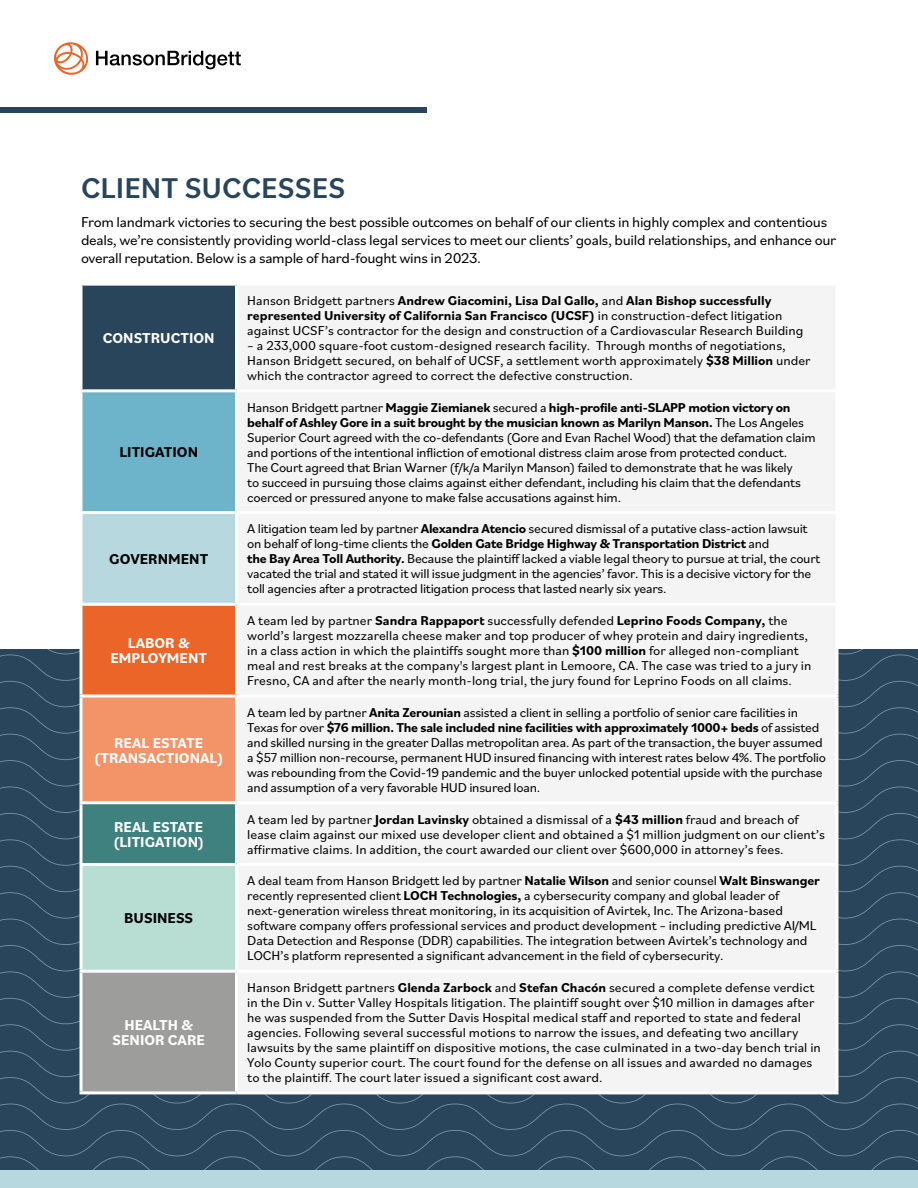
<style>
.page{position:relative;width:918px;height:1188px;background:#fff}
.page>*{position:absolute;margin:0;border:0;box-sizing:border-box;transform-origin:0 0}
.t1{font:500 30px "Bilo";color:#28455b}
.t2{font:15px/18px "Bilo";letter-spacing:-.02em;color:#000}
.t3{font:700 15px/15px "Bilo";color:#fff;text-align:center}
.t4{font:700 15px "Bilo";color:#000}
.t5{font:13.5px/15px "Bilo";letter-spacing:-.01em;color:#000}
.s1{font-weight:700}
</style>
<div class="page">
<svg style="left:96px;top:51px;width:145px;height:18px"></svg>
<svg style="left:54px;top:42px;width:35px;height:33px"></svg>
<div style="left:0;top:1169px;width:918px;height:19px;background:#b7d8df"></div>
<div style="left:0;top:107px;width:427px;height:5px;background:#28455b"></div>
<svg style="left:0;top:649px;width:918px;height:520px;background:#2d495f"></svg>
<div style="left:81px;top:284px;width:156px;height:107px;background:#28455b"></div>
<div style="left:238px;top:286px;width:598px;height:805px;background:#f4f4f4"></div>
<div style="left:81px;top:391px;width:156px;height:122px;background:#6db4ca"></div>
<div style="left:81px;top:513px;width:156px;height:91px;background:#b7d8df"></div>
<div style="left:81px;top:604px;width:156px;height:92px;background:#ec6528"></div>
<div style="left:81px;top:696px;width:156px;height:107px;background:#f39368"></div>
<div style="left:81px;top:803px;width:156px;height:61px;background:#3e817e"></div>
<div style="left:81px;top:864px;width:156px;height:107px;background:#b8ddd3"></div>
<div style="left:81px;top:971px;width:156px;height:122px;background:#9d9d9c"></div>
<hr style="left:80px;top:283px;width:157px;height:3px;background:#fff">
<hr style="left:80px;top:286px;width:2px;height:103px;background:#fff">
<hr style="left:235px;top:286px;width:3px;height:103px;background:#fff">
<hr style="left:80px;top:389px;width:157px;height:3px;background:#fff">
<hr style="left:80px;top:392px;width:2px;height:119px;background:#fff">
<hr style="left:237px;top:389px;width:601px;height:3px;background:#fff">
<hr style="left:235px;top:392px;width:3px;height:119px;background:#fff">
<hr style="left:80px;top:511px;width:157px;height:3px;background:#fff">
<hr style="left:80px;top:514px;width:2px;height:89px;background:#fff">
<hr style="left:237px;top:511px;width:601px;height:3px;background:#fff">
<hr style="left:235px;top:514px;width:3px;height:89px;background:#fff">
<hr style="left:80px;top:603px;width:157px;height:3px;background:#fff">
<hr style="left:80px;top:606px;width:2px;height:89px;background:#fff">
<hr style="left:237px;top:603px;width:601px;height:3px;background:#fff">
<hr style="left:235px;top:606px;width:3px;height:89px;background:#fff">
<hr style="left:836px;top:606px;width:2px;height:89px;background:#fff">
<hr style="left:80px;top:695px;width:157px;height:3px;background:#fff">
<hr style="left:80px;top:698px;width:2px;height:103px;background:#fff">
<hr style="left:237px;top:695px;width:601px;height:3px;background:#fff">
<hr style="left:235px;top:698px;width:3px;height:103px;background:#fff">
<hr style="left:836px;top:698px;width:2px;height:103px;background:#fff">
<hr style="left:80px;top:801px;width:157px;height:3px;background:#fff">
<hr style="left:80px;top:804px;width:2px;height:59px;background:#fff">
<hr style="left:237px;top:801px;width:601px;height:3px;background:#fff">
<hr style="left:235px;top:804px;width:3px;height:59px;background:#fff">
<hr style="left:836px;top:804px;width:2px;height:59px;background:#fff">
<hr style="left:80px;top:863px;width:157px;height:3px;background:#fff">
<hr style="left:80px;top:866px;width:2px;height:104px;background:#fff">
<hr style="left:237px;top:863px;width:601px;height:3px;background:#fff">
<hr style="left:235px;top:866px;width:3px;height:104px;background:#fff">
<hr style="left:836px;top:866px;width:2px;height:104px;background:#fff">
<hr style="left:80px;top:970px;width:157px;height:3px;background:#fff">
<hr style="left:80px;top:973px;width:2px;height:118px;background:#fff">
<hr style="left:237px;top:970px;width:601px;height:3px;background:#fff">
<hr style="left:235px;top:973px;width:3px;height:118px;background:#fff">
<hr style="left:836px;top:973px;width:2px;height:118px;background:#fff">
<hr style="left:80px;top:1091px;width:157px;height:3px;background:#fff">
<hr style="left:237px;top:1091px;width:601px;height:3px;background:#fff">
<h1 class="t1" style="left:81px;top:167px;width:266px">CLIENT SUCCESSES</h1>
<p class="t2" style="left:81px;top:212px;width:757px">From landmark victories to securing the best possible outcomes on behalf of our clients in highly complex and contentious deals, we’re consistently providing world-class legal services to meet our clients’ goals, build relationships, and enhance our overall reputation. Below is a sample of hard-fought wins in 2023.</p>
<p class="t3" style="left:103px;top:330px;width:113px">CONSTRUCTION</p>
<p class="t4" style="left:119px;top:442px;width:80px">LITIGATION</p>
<p class="t4" style="left:109px;top:549px;width:101px">GOVERNMENT</p>
<p class="t3" style="left:110px;top:635px;width:98px">LABOR &amp;<br>EMPLOYMENT</p>
<p class="t3" style="left:94px;top:734px;width:131px">REAL ESTATE (TRANSACTIONAL)</p>
<p class="t5" style="left:247px;top:293px;width:558px">Hanson Bridgett partners <span class="s1">Andrew Giacomini, Lisa Dal Gallo,</span> and <span class="s1">Alan Bishop successfully represented University of California San Francisco (UCSF)</span> in construction-defect litigation against UCSF’s contractor for the design and construction of a Cardiovascular Research Building</p>
<p class="t5" style="left:247px;top:338px;width:565px">– a 233,000 square-foot custom-designed research facility. Through months of negotiations,<br>Hanson Bridgett secured, on behalf of UCSF, a settlement worth approximately <span class="s1">$38 Million</span> under which the contractor agreed to correct the defective construction.</p>
<p class="t5" style="left:247px;top:399px;width:570px">Hanson Bridgett partner <span class="s1">Maggie Ziemianek</span> secured a <span class="s1">high-profile anti-SLAPP motion victory on behalf of Ashley Gore in a suit brought by the musician known as Marilyn Manson.</span> The Los Angeles Superior Court agreed with the co-defendants (Gore and Evan Rachel Wood) that the defamation claim and portions of the intentional infliction of emotional distress claim arose from protected conduct.<br>The Court agreed that Brian Warner (f/k/a Marilyn Manson) failed to demonstrate that he was likely<br>to succeed in pursuing those claims against either defendant, including his claim that the defendants coerced or pressured anyone to make false accusations against him.</p>
<p class="t5" style="left:247px;top:521px;width:575px">A litigation team led by partner <span class="s1">Alexandra Atencio</span> secured dismissal of a putative class-action lawsuit on behalf of long-time clients the <span class="s1">Golden Gate Bridge Highway &amp; Transportation District</span> and<br><span class="s1">the Bay Area Toll Authority.</span> Because the plaintiff lacked a viable legal theory to pursue at trial, the court vacated the trial and stated it will issue judgment in the agencies’ favor. This is a decisive victory for the toll agencies after a protracted litigation process that lasted nearly six years.</p>
<p class="t5" style="left:247px;top:613px;width:566px">A team led by partner <span class="s1">Sandra Rappaport</span> successfully defended <span class="s1">Leprino Foods Company,</span> the world’s largest mozzarella cheese maker and top producer of whey protein and dairy ingredients, in a class action in which the plaintiffs sought more than <span class="s1">$100 million</span> for alleged non-compliant meal and rest breaks at the company's largest plant in Lemoore, CA. The case was tried to a jury in Fresno, CA and after the nearly month-long trial, the jury found for Leprino Foods on all claims.</p>
<p class="t5" style="left:247px;top:704px;width:580px">A team led by partner <span class="s1">Anita Zerounian</span> assisted a client in selling a portfolio of senior care facilities in Texas for over <span class="s1">$76 million. The sale included nine facilities with approximately 1000+ beds</span> of assisted and skilled nursing in the greater Dallas metropolitan area. As part of the transaction, the buyer assumed a $57 million non-recourse, permanent HUD insured financing with interest rates below 4%. The portfolio was rebounding from the Covid-19 pandemic and the buyer unlocked potential upside with the purchase and assumption of a very favorable HUD insured loan.</p>
<p class="t3" style="left:113px;top:819px;width:92px;text-align:left">REAL ESTATE (LITIGATION)</p>
<p class="t5" style="left:247px;top:811px;width:579px">A team led by partner <span class="s1">Jordan Lavinsky</span> obtained a dismissal of a <span class="s1">$43 million</span> fraud and breach of lease claim against our mixed use developer client and obtained a $1 million judgment on our client’s affirmative claims. In addition, the court awarded our client over $600,000 in attorney’s fees.</p>
<p class="t4" style="left:124px;top:908px;width:70px">BUSINESS</p>
<p class="t3" style="left:113px;top:1017px;width:94px">HEALTH &amp;<br>SENIOR CARE</p>
<p class="t5" style="left:247px;top:873px;width:574px">A deal team from Hanson Bridgett led by partner <span class="s1">Natalie Wilson</span> and senior counsel <span class="s1">Walt Binswanger </span>recently represented client <span class="s1">LOCH Technologies,</span> a cybersecurity company and global leader of next-generation wireless threat monitoring, in its acquisition of Avirtek, Inc. The Arizona-based software company offers professional services and product development – including predictive AI/ML Data Detection and Response (DDR) capabilities. The integration between Avirtek’s technology and LOCH’s platform represented a significant advancement in the field of cybersecurity.</p>
<p class="t5" style="left:247px;top:980px;width:575px">Hanson Bridgett partners <span class="s1">Glenda Zarbock</span> and <span class="s1">Stefan Chacón</span> secured a complete defense verdict in the Din v. Sutter Valley Hospitals litigation. The plaintiff sought over $10 million in damages after he was suspended from the Sutter Davis Hospital medical staff and reported to state and federal agencies. Following several successful motions to narrow the issues, and defeating two ancillary lawsuits by the same plaintiff on dispositive motions, the case culminated in a two-day bench trial in Yolo County superior court. The court found for the defense on all issues and awarded no damages to the plaintiff. The court later issued a significant cost award.</p>
</div>
